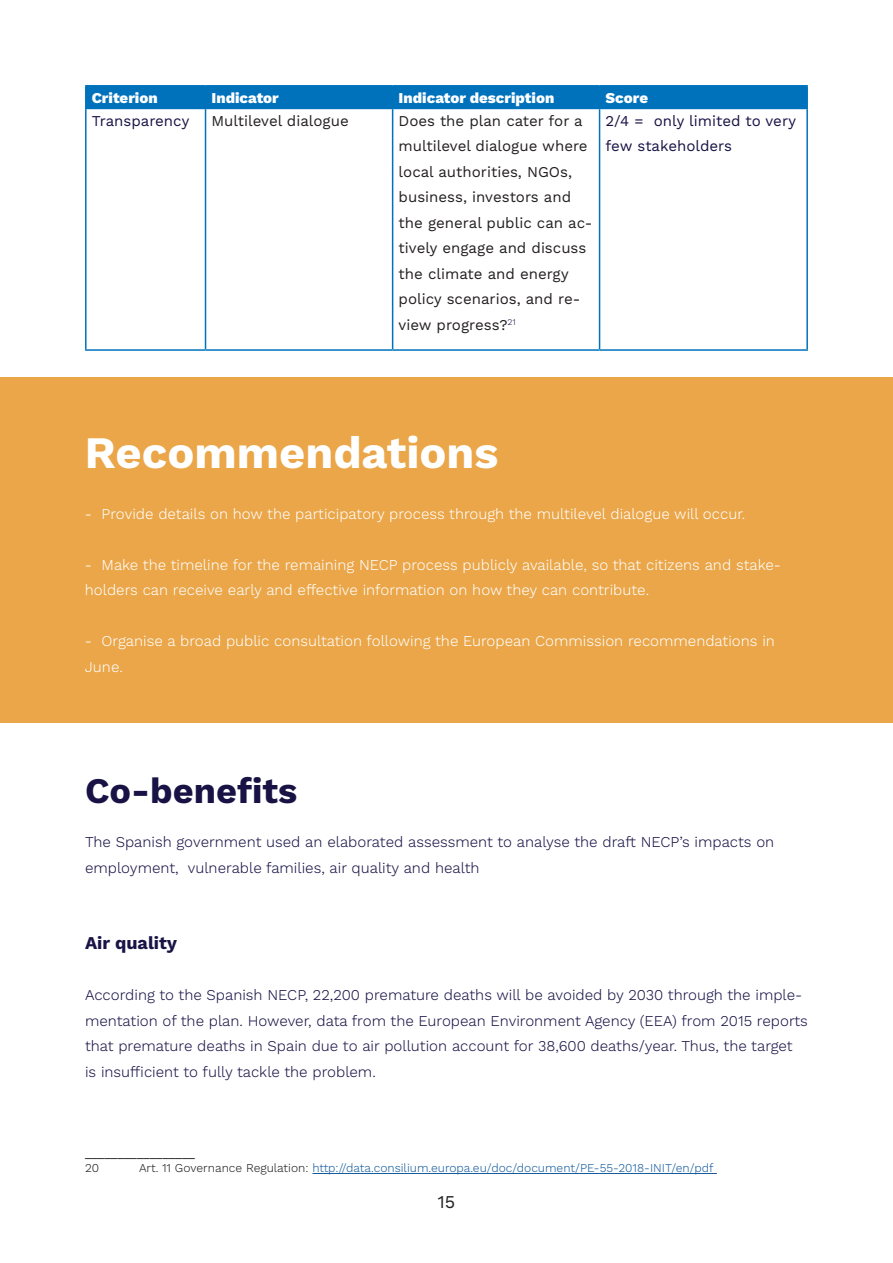
<style>
.page{position:relative;width:893px;height:1263px;background:#fff}
.page>*{position:absolute;margin:0;border:0;box-sizing:border-box;transform-origin:0 0}
.t1{font:700 45px "Work Sans";color:#fff}
.t2{font:700 36px "Work Sans";color:#181245}
.t3{font:700 18px "Work Sans";color:#191346}
.t4{font:18px "Work Sans";color:#231f20}
.t5{font:300 15px/25.5px "Work Sans";color:#191346}
.t6{font:300 15px/25.5px "Work Sans";color:#fff}
.t7{font:15px/25.5px "Work Sans";color:#231f20}
.t8{font:15px/25.5px "Work Sans";color:#181245}
.t9{font:800 15px "Work Sans";color:#fff}
.t10{font:300 12px "Work Sans";color:#175d9e}
.t11{font:12px "Work Sans";color:#231f20}
.t12{font:300 12px "Work Sans";color:#231f20}
.s1{color:#231f20}
</style>
<div class="page">
<div style="left:0;top:377px;width:893px;height:346px;background:#eaa648"></div>
<hr style="left:85px;top:85px;width:121px;height:2px;background:#0072bc">
<hr style="left:85px;top:87px;width:2px;height:22px;background:#0072bc">
<hr style="left:393px;top:85px;width:207px;height:2px;background:#0072bc">
<hr style="left:600px;top:85px;width:208px;height:2px;background:#0072bc">
<hr style="left:806px;top:87px;width:2px;height:22px;background:#0072bc">
<hr style="left:85px;top:109px;width:2px;height:240px;background:#0072bc">
<hr style="left:85px;top:349px;width:121px;height:2px;background:#0072bc">
<hr style="left:806px;top:109px;width:2px;height:240px;background:#0072bc">
<hr style="left:600px;top:349px;width:208px;height:2px;background:#0072bc">
<hr style="left:599px;top:109px;width:1px;height:240px;background:#0072bc">
<hr style="left:393px;top:349px;width:207px;height:2px;background:#0072bc">
<hr style="left:206px;top:85px;width:187px;height:2px;background:#0072bc">
<div style="left:87px;top:87px;width:719px;height:22px;background:#0072bc"></div>
<hr style="left:205px;top:109px;width:1px;height:240px;background:#0072bc">
<hr style="left:392px;top:109px;width:1px;height:240px;background:#0072bc">
<hr style="left:206px;top:349px;width:187px;height:2px;background:#0072bc">
<hr style="left:312px;top:1173px;width:405px;height:1px;background:#175d9e">
<p class="t9" style="left:92px;top:89px;width:67px">Criterion</p>
<p class="t9" style="left:212px;top:89px;width:69px">Indicator</p>
<p class="t9" style="left:399px;top:89px;width:157px">Indicator description</p>
<p class="t9" style="left:606px;top:89px;width:44px">Score</p>
<p class="t8" style="left:92px;top:109px;width:99px">Transparency</p>
<p class="t7" style="left:212px;top:109px;width:139px">Multilevel dialogue</p>
<p class="t7" style="left:399px;top:109px;width:195px">Does the plan cater for a multilevel dialogue where local authorities, NGOs, business, investors and the general public can ac&shy;tively engage and discuss the climate and energy policy scenarios, and re&shy;view progress?<sup>21</sup></p>
<p class="t8" style="left:606px;top:109px;width:192px">2/4 = only limited to very few stakeholders</p>
<p class="t1" style="left:85px;top:427px;width:415px">Recommendations</p>
<p class="t6" style="left:85px;top:501px;width:662px">- Provide details on how the participatory process through the multilevel dialogue will occur.</p>
<p class="t6" style="left:85px;top:552px;width:698px">- Make the timeline for the remaining NECP process publicly available, so that citizens and stake&shy;holders can receive early and effective information on how they can contribute.</p>
<p class="t6" style="left:85px;top:629px;width:691px">- Organise a broad public consultation following the European Commission recommendations in<br>June.</p>
<p class="t2" style="left:85px;top:770px;width:214px">Co-benefits</p>
<p class="t5" style="left:85px;top:830px;width:691px">The Spanish government used an elaborated assessment to analyse the draft NECP’s impacts on employment, vulnerable families, air quality and health</p>
<p class="t3" style="left:85px;top:932px;width:94px">Air quality</p>
<p class="t5" style="left:85px;top:983px;width:724px">According to the Spanish NECP, 22,200 premature deaths will be avoided by 2030 through the imple&shy;mentation of the plan. However, data from the European Environment Agency (EEA) from 2015 reports that premature deaths in Spain due to air pollution account for 38,600 deaths/year. Thus, the target<br>is insufficient to fully tackle the problem.</p>
<p class="t11" style="left:85px;top:1146px;width:111px">_________________</p>
<p class="t12" style="left:85px;top:1161px;width:16px">20</p>
<p class="t10" style="left:139px;top:1161px;width:576px"><span class="s1">Art. 11 Governance Regulation:</span> http://data.consilium.europa.eu/doc/document/PE-55-2018-INIT/en/pdf</p>
<p class="t4" style="left:438px;top:1191px;width:19px">15</p>
</div>
